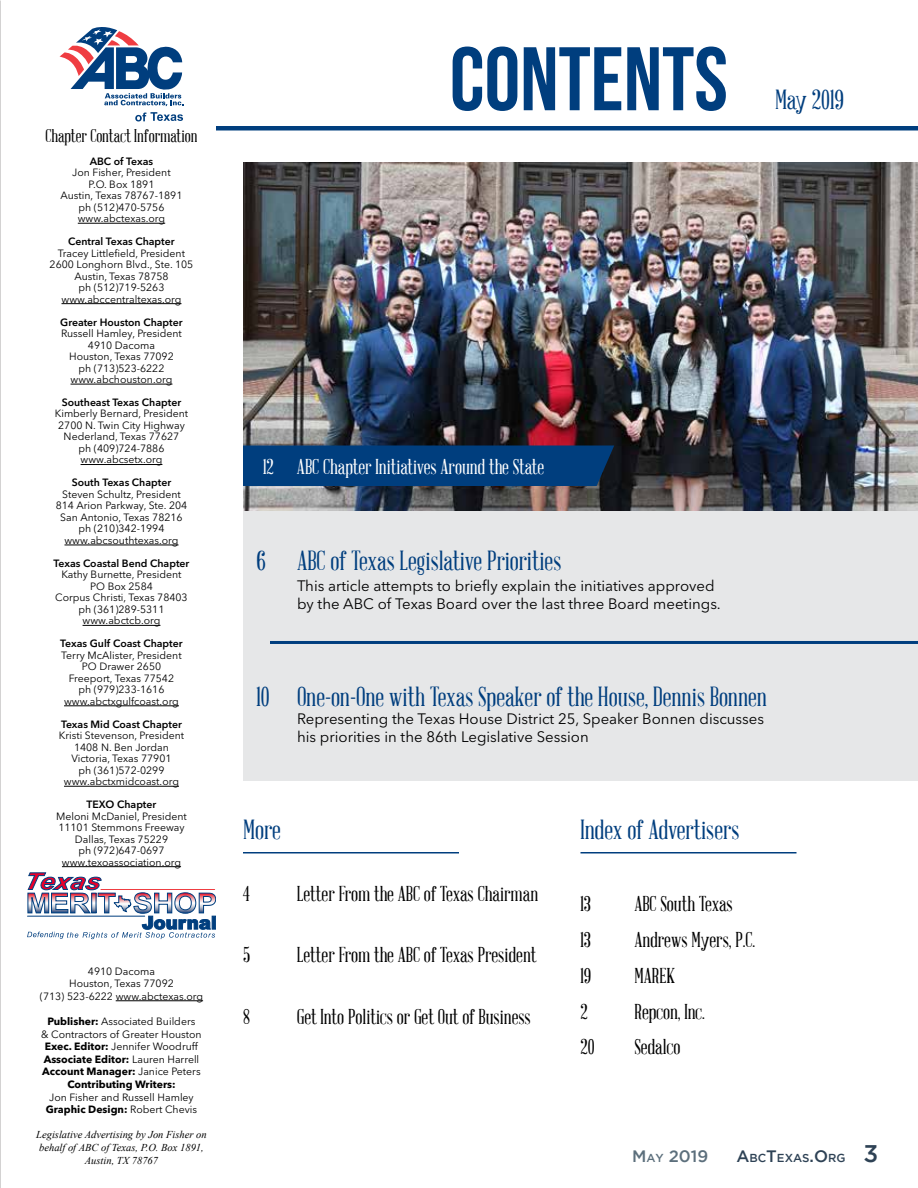
<style>
.page{position:relative;width:918px;height:1188px;background:#fff}
.page>*{position:absolute;margin:0;border:0;box-sizing:border-box;transform-origin:0 0}
.t1{font:90px "Bebas Neue";color:#003e7e}
.t2{font:27px "Abraham Lincoln";color:#003e7e}
.t3{font:21px "Abraham Lincoln";color:#000}
.t4{font:21px "Abraham Lincoln";color:#fff}
.t5{font:18px "Abraham Lincoln";color:#000}
.t6{font:15px/18px "Avenir Next LT Pro";color:#000}
.t7{font:500 11.55px "Gotham";color:#2e4255}
.t8{font:10.5px/11.6px "Avenir Next LT Pro";color:#000;text-align:center}
.t9{font:600 10.5px "Avenir Next LT Pro";color:#000}
.t10{font:italic 10.5px/12.6px "Times New Roman";color:#000;text-align:center}
.s1{font-weight:700}
.s2{font-size:16.5px;color:#5c6f7c}
.s3{color:#5c6f7c}
.s4{font-size:16.5px}
.s5{font-size:24px}
</style>
<div class="page">
<svg style="left:0;top:816px;width:1px;height:372px"></svg>
<hr style="left:116px;top:1001px;width:87px;height:1px;background:#000">
<hr style="left:78px;top:223px;width:87px;height:1px;background:#000">
<hr style="left:62px;top:303px;width:119px;height:1px;background:#000">
<hr style="left:71px;top:384px;width:101px;height:1px;background:#000">
<hr style="left:81px;top:464px;width:81px;height:1px;background:#000">
<hr style="left:64px;top:545px;width:115px;height:1px;background:#000">
<hr style="left:83px;top:625px;width:77px;height:1px;background:#000">
<hr style="left:64px;top:706px;width:115px;height:1px;background:#000">
<hr style="left:64px;top:786px;width:115px;height:1px;background:#000">
<svg style="left:27px;top:872px;width:189px;height:67px"></svg>
<svg style="left:60px;top:27px;width:123px;height:79px"></svg>
<svg style="left:135px;top:112px;width:48px;height:10px"></svg>
<hr style="left:216px;top:126px;width:702px;height:4px;background:#003e7e">
<div style="left:243px;top:511px;width:675px;height:270px;background:#e6e7e8"></div>
<img style="left:243px;top:162px;width:675px;height:349px">
<div style="left:243px;top:446px;width:371px;height:40px;background:#003e7e"></div>
<hr style="left:270px;top:641px;width:648px;height:3px;background:#003e7e">
<hr style="left:243px;top:852px;width:216px;height:2px;background:#003e7e">
<hr style="left:580px;top:852px;width:216px;height:2px;background:#003e7e">
<h3 class="t5" style="left:45px;top:126px;width:154px">Chapter Contact Information</h3>
<p class="t9" style="left:90px;top:155px;width:65px">ABC of Texas</p>
<p class="t8" style="left:60px;top:167px;width:124px">Jon Fisher, President<br>P.O. Box 1891<br>Austin, Texas 78767-1891 ph (512)470-5756 www.abctexas.org</p>
<p class="t9" style="left:68px;top:235px;width:108px">Central Texas Chapter</p>
<p class="t8" style="left:50px;top:247px;width:145px">Tracey Littlefield, President<br>2600 Longhorn Blvd., Ste. 105<br>Austin, Texas 78758<br>ph (512)719-5263 www.abccentraltexas.org</p>
<p class="t9" style="left:60px;top:316px;width:124px">Greater Houston Chapter</p>
<p class="t8" style="left:61px;top:328px;width:122px">Russell Hamley, President<br>4910 Dacoma<br>Houston, Texas 77092<br>ph (713)523-6222 www.abchouston.org</p>
<p class="t9" style="left:62px;top:396px;width:121px">Southeast Texas Chapter</p>
<p class="t8" style="left:55px;top:408px;width:135px">Kimberly Bernard, President<br>2700 N. Twin City Highway<br>Nederland, Texas 77627<br>ph (409)724-7886 www.abcsetx.org</p>
<p class="t9" style="left:72px;top:476px;width:101px">South Texas Chapter</p>
<p class="t8" style="left:56px;top:488px;width:133px">Steven Schultz, President<br>814 Arion Parkway, Ste. 204<br>San Antonio, Texas 78216 ph (210)342-1994 www.abcsouthtexas.org</p>
<p class="t9" style="left:54px;top:557px;width:137px">Texas Coastal Bend Chapter</p>
<p class="t8" style="left:55px;top:569px;width:134px">Kathy Burnette, President<br>PO Box 2584<br>Corpus Christi, Texas 78403 ph (361)289-5311 www.abctcb.org</p>
<p class="t9" style="left:60px;top:637px;width:124px">Texas Gulf Coast Chapter</p>
<p class="t8" style="left:61px;top:649px;width:122px">Terry McAlister, President<br>PO Drawer 2650<br>Freeport, Texas 77542 ph (979)233-1616 www.abctxgulfcoast.org</p>
<p class="t9" style="left:61px;top:718px;width:122px">Texas Mid Coast Chapter</p>
<p class="t8" style="left:59px;top:730px;width:127px">Kristi Stevenson, President<br>1408 N. Ben Jordan<br>Victoria, Texas 77901<br>ph (361)572-0299 www.abctxmidcoast.org</p>
<p class="t9" style="left:87px;top:798px;width:71px">TEXO Chapter</p>
<p class="t8" style="left:56px;top:810px;width:132px">Meloni McDaniel, President<br>11101 Stemmons Freeway<br>Dallas, Texas 75229<br>ph (972)647-0697 www.texoassociation.org</p>
<p class="t8" style="left:40px;top:965px;width:165px;line-height:12.6px">4910 Dacoma<br>Houston, Texas 77092<br>(713) 523-6222 www.abctexas.org</p>
<p class="t8" style="left:41px;top:1015px;width:162px;line-height:12.6px"><span class="s1">Publisher:</span> Associated Builders<br>&amp; Contractors of Greater Houston<br><span class="s1">Exec. Editor:</span> Jennifer Woodruff<br><span class="s1">Associate Editor:</span> Lauren Harrell<br><span class="s1">Account Manager:</span> Janice Peters<br><span class="s1">Contributing Writers:</span></p>
<p class="t8" style="left:46px;top:1091px;width:153px;line-height:12.6px">Jon Fisher and Russell Hamley<br><span class="s1">Graphic Design:</span> Robert Chevis</p>
<p class="t10" style="left:36px;top:1128px;width:172px">Legislative Advertising by Jon Fisher on behalf of ABC of Texas, P.O. Box 1891,<br>Austin, TX 78767</p>
<h1 class="t1" style="left:450px;top:30px;width:280px">CONTENTS</h1>
<h2 class="t2" style="left:775px;top:86px;width:70px">May 2019</h2>
<h3 class="t4" style="left:263px;top:455px;width:283px">12 ABC Chapter Initiatives Around the State</h3>
<h2 class="t2" style="left:256px;top:546px;width:306px">6 ABC of Texas Legislative Priorities</h2>
<h3 class="t6" style="left:297px;top:577px;width:425px">This article attempts to briefly explain the initiatives approved by the ABC of Texas Board over the last three Board meetings.</h3>
<h2 class="t2" style="left:256px;top:683px;width:512px">10 One-on-One with Texas Speaker of the House, Dennis Bonnen</h2>
<h3 class="t6" style="left:297px;top:710px;width:469px">Representing the Texas House District 25, Speaker Bonnen discusses his priorities in the 86th Legislative Session</h3>
<h2 class="t2" style="left:243px;top:816px;width:39px">More</h2>
<h3 class="t3" style="left:243px;top:882px;width:8px">4</h3>
<h3 class="t3" style="left:297px;top:882px;width:243px">Letter From the ABC of Texas Chairman</h3>
<h3 class="t3" style="left:243px;top:944px;width:8px">5</h3>
<h3 class="t3" style="left:297px;top:944px;width:241px">Letter From the ABC of Texas President</h3>
<h3 class="t3" style="left:243px;top:1005px;width:9px">8</h3>
<h3 class="t3" style="left:297px;top:1005px;width:235px">Get Into Politics or Get Out of Business</h3>
<h2 class="t2" style="left:580px;top:816px;width:160px">Index of Advertisers</h2>
<h3 class="t3" style="left:580px;top:893px;width:12px">13</h3>
<h3 class="t3" style="left:634px;top:893px;width:100px">ABC South Texas</h3>
<h3 class="t3" style="left:580px;top:929px;width:12px">13</h3>
<h3 class="t3" style="left:634px;top:929px;width:122px">Andrews Myers, P.C.</h3>
<h3 class="t3" style="left:580px;top:964px;width:12px">19</h3>
<h3 class="t3" style="left:634px;top:964px;width:42px">MAREK</h3>
<h3 class="t3" style="left:580px;top:1000px;width:9px">2</h3>
<h3 class="t3" style="left:634px;top:1000px;width:72px">Repcon, Inc.</h3>
<h3 class="t3" style="left:580px;top:1036px;width:16px">20</h3>
<h3 class="t3" style="left:634px;top:1036px;width:48px">Sedalco</h3>
<p class="t7" style="left:632px;top:1151px;width:248px"><span class="s2">M</span><span class="s3">AY</span> <span class="s2">2019</span> <span class="s4">A</span>BC<span class="s4">T</span>EXAS<span class="s4">.O</span>RG <span class="s5">3</span></p>
</div>
